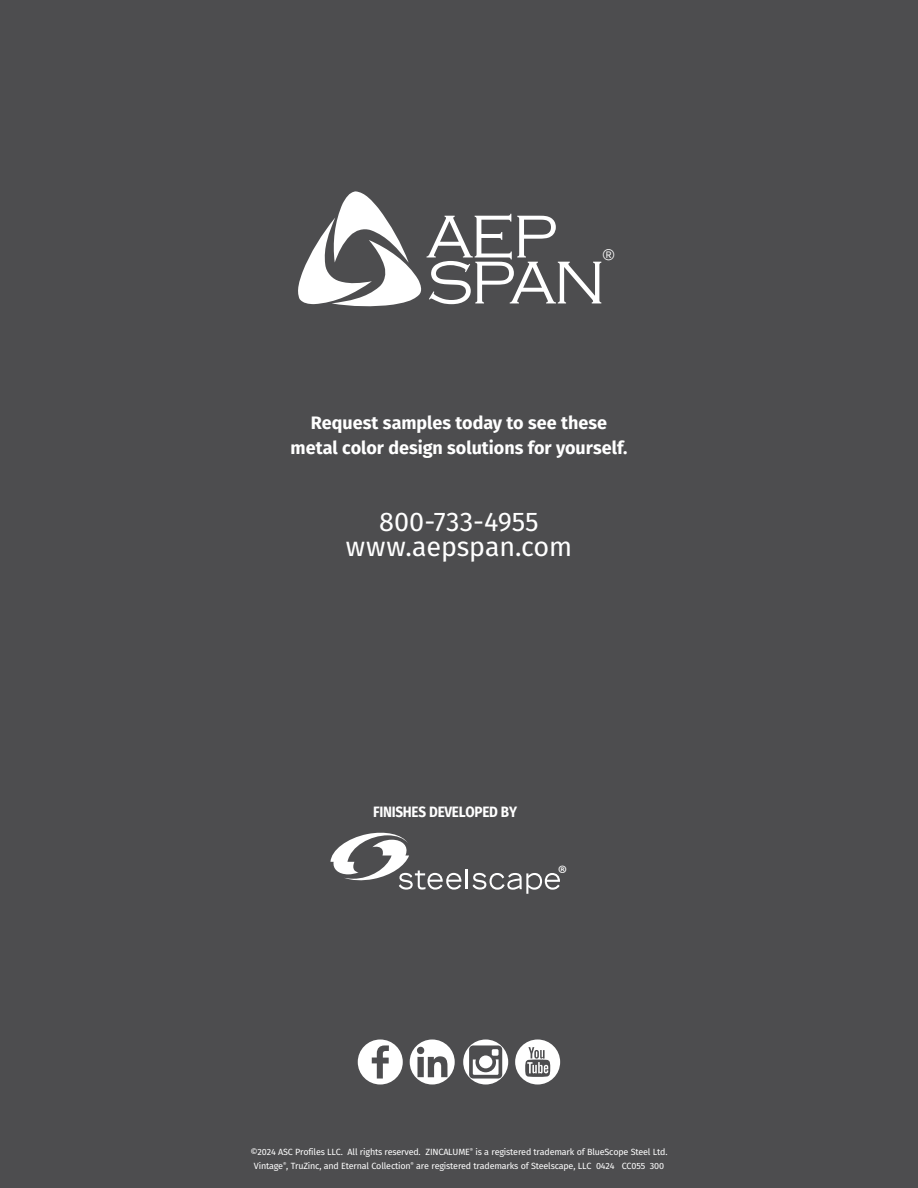
<style>
.page{position:relative;width:918px;height:1188px;background:#4d4d4f}
.page>*{position:absolute;margin:0;border:0;box-sizing:border-box;transform-origin:0 0}
.t1{font:27px/25.5px "Fira Sans";color:#fff;text-align:center}
.t2{font:26.4px "Proxima Nova Cond";color:#fff}
.t3{font:22.5px "Myriad Pro";color:#fff}
.t4{font:700 18px/25.5px "Fira Sans";color:#fff;text-align:center}
.t5{font:700 15px "Fira Sans";letter-spacing:-.02em;color:#fff;scale:.9 1}
.t6{font:9px/13.5px "Fira Sans";letter-spacing:-.02em;color:#fff;text-align:center}
</style>
<div class="page">
<svg style="left:330px;top:832px;width:230px;height:62px"></svg>
<svg style="left:298px;top:191px;width:303px;height:116px"></svg>
<svg style="left:515px;top:1040px;width:45px;height:44px"></svg>
<svg style="left:410px;top:1040px;width:45px;height:44px"></svg>
<svg style="left:463px;top:1040px;width:45px;height:44px"></svg>
<svg style="left:358px;top:1040px;width:45px;height:44px"></svg>
<p class="t2" style="left:602px;top:239px;width:15px">®</p>
<p class="t4" style="left:291px;top:409px;width:338px">Request samples today to see these metal color design solutions for yourself.</p>
<p class="t1" style="left:346px;top:508px;width:228px">800-733-4955 www.aepspan.com</p>
<p class="t5" style="left:373px;top:799px;width:161px">FINISHES DEVELOPED BY</p>
<p class="t3" style="left:558px;top:860px;width:11px">®</p>
<p class="t6" style="left:251px;top:1145px;width:418px">©2024 ASC Profiles LLC. All rights reserved. ZINCALUME<sup>®</sup> is a registered trademark of BlueScope Steel Ltd.<br>Vintage<sup>®</sup>, TruZinc, and Eternal Collection<sup>®</sup> are registered trademarks of Steelscape, LLC 0424 CC055 300</p>
</div>
